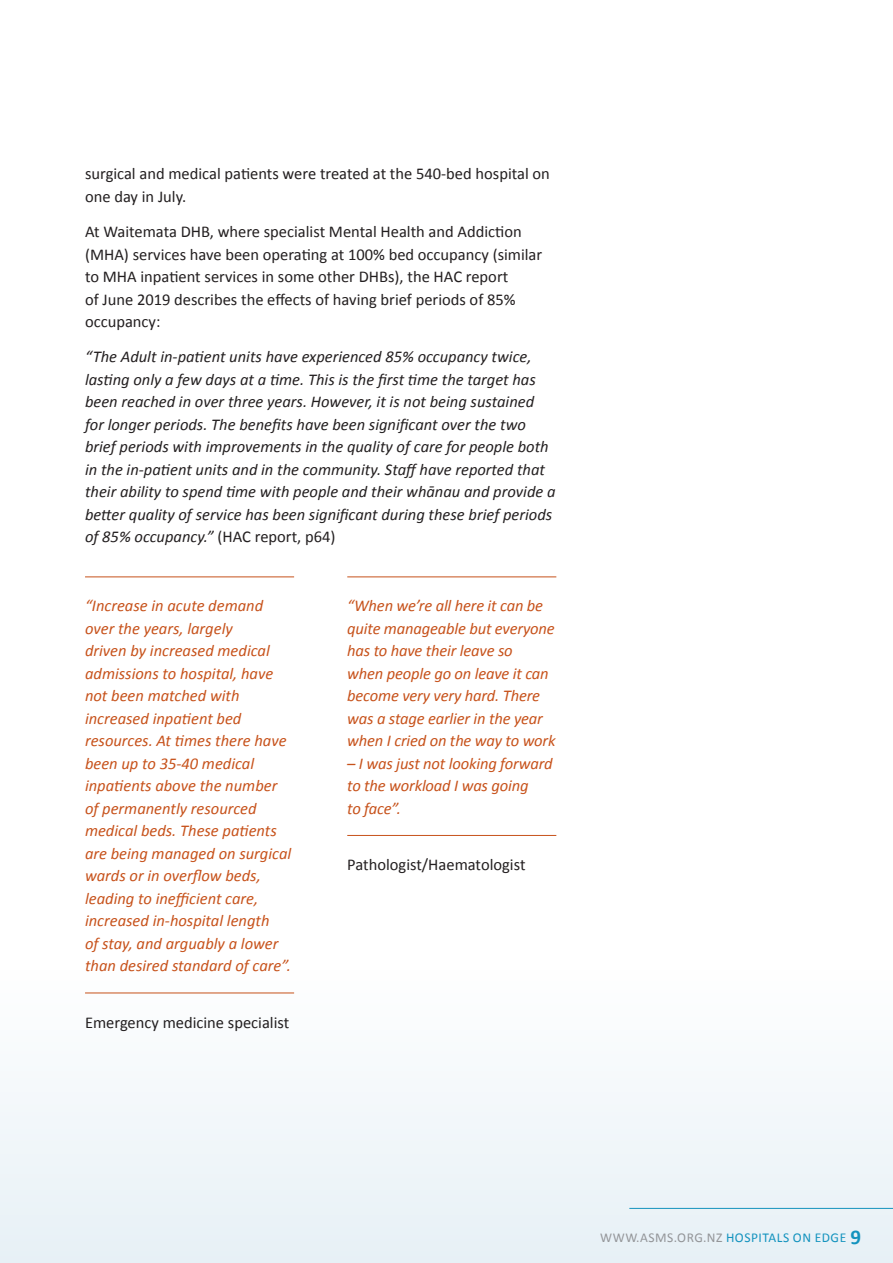
<style>
.page{position:relative;width:893px;height:1263px;background:#fff}
.page>*{position:absolute;margin:0;border:0;box-sizing:border-box;transform-origin:0 0}
.Body_Copy{font:italic 16.5px/22.5px "Calibri";color:#c7521b}
.Body_Copy-2{font:italic 16.5px/22.5px "Calibri";color:#231f20}
.Body_Copy-3{font:16.5px/22.5px "Calibri";color:#231f20}
.t1{font:13.5px "Calibri";letter-spacing:.04em;color:#939598}
.s1{font-style:normal}
.s2{color:#1393be}
.s3{font-weight:700;font-size:21px;color:#1393be}
</style>
<div class="page">
<div style="left:0;top:970px;width:893px;height:293px;background:#f2f7fa"></div>
<hr style="left:629px;top:1208px;width:264px;height:1px;background:#1393be">
<hr style="left:85px;top:576px;width:209px;height:1px;background:#c7521b">
<hr style="left:85px;top:992px;width:209px;height:1px;background:#c7521b">
<hr style="left:347px;top:576px;width:209px;height:1px;background:#c7521b">
<hr style="left:347px;top:835px;width:209px;height:1px;background:#c7521b">
<p class="Body_Copy-3" style="left:85px;top:163px;width:466px">surgical and medical patients were treated at the 540-bed hospital on one day in July.</p>
<p class="Body_Copy-3" style="left:85px;top:220px;width:459px">At Waitemata DHB, where specialist Mental Health and Addiction (MHA) services have been operating at 100% bed occupancy (similar to MHA inpatient services in some other DHBs), the HAC report<br>of June 2019 describes the effects of having brief periods of 85% occupancy:</p>
<p class="Body_Copy-2" style="left:85px;top:345px;width:472px">“The Adult in-patient units have experienced 85% occupancy twice, lasting only a few days at a time. This is the first time the target has been reached in over three years. However, it is not being sustained for longer periods. The benefits have been significant over the two brief periods with improvements in the quality of care for people both in the in-patient units and in the community. Staff have reported that their ability to spend time with people and their whānau and provide a better quality of service has been significant during these brief periods of 85% occupancy.” <span class="s1">(HAC report, p64)</span></p>
<p class="Body_Copy" style="left:85px;top:594px;width:208px">“Increase in acute demand over the years, largely<br>driven by increased medical admissions to hospital, have not been matched with increased inpatient bed resources. At times there have been up to 35-40 medical inpatients above the number of permanently resourced medical beds. These patients are being managed on surgical wards or in overflow beds, leading to inefficient care, increased in-hospital length<br>of stay, and arguably a lower than desired standard of care”.</p>
<p class="Body_Copy-3" style="left:85px;top:1011px;width:206px">Emergency medicine specialist</p>
<p class="Body_Copy" style="left:347px;top:594px;width:210px">“When we’re all here it can be quite manageable but everyone has to have their leave so<br>when people go on leave it can become very very hard. There was a stage earlier in the year when I cried on the way to work</p>
<p class="Body_Copy" style="left:347px;top:751px;width:207px">– I was just not looking forward to the workload I was going<br>to face”.</p>
<p class="Body_Copy-3" style="left:347px;top:854px;width:180px">Pathologist/Haematologist</p>
<p class="t1" style="left:600px;top:1229px;width:262px">WWW.ASMS.ORG.NZ <span class="s2">HOSPITALS ON EDGE</span> <span class="s3">9</span></p>
</div>
